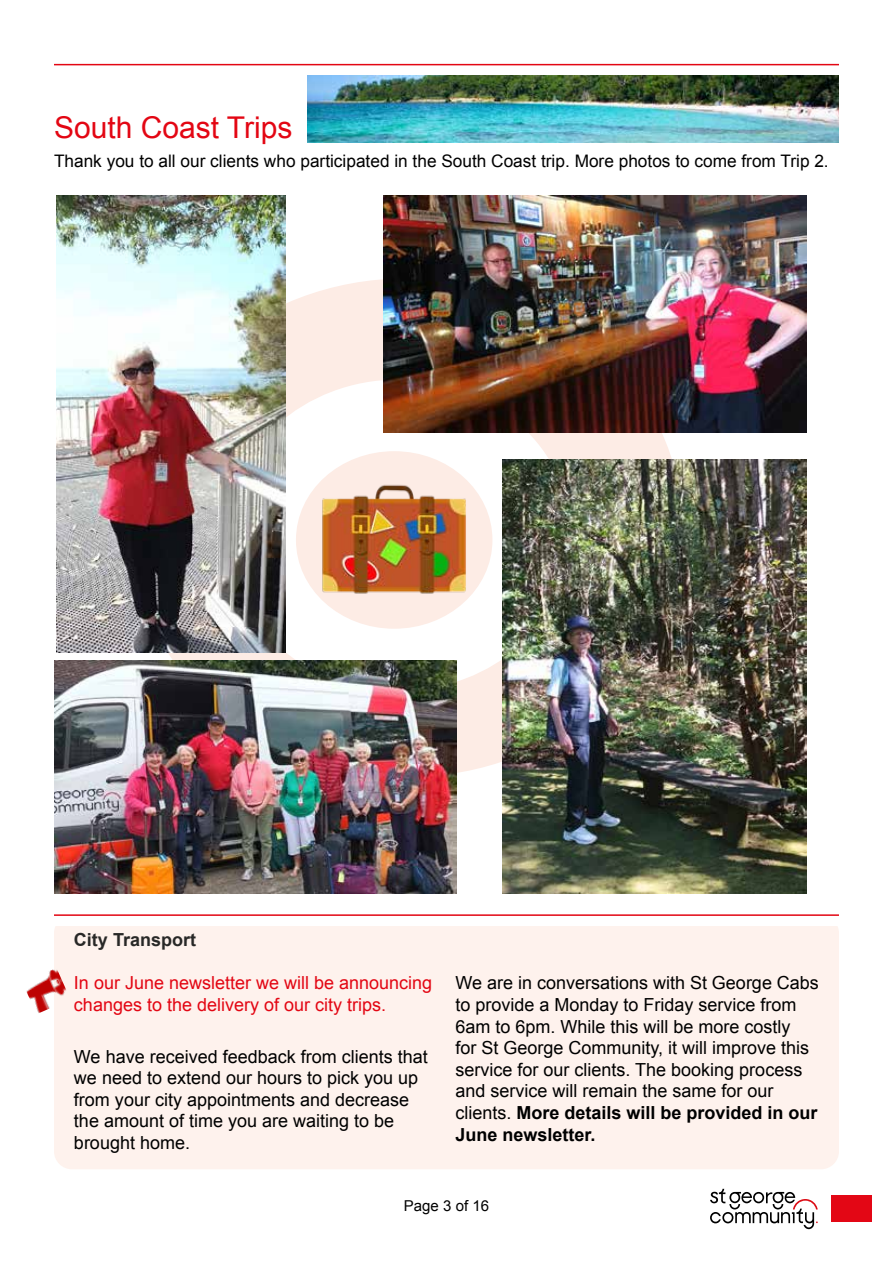
<style>
.page{position:relative;width:893px;height:1263px;background:#fff}
.page>*{position:absolute;margin:0;border:0;box-sizing:border-box;transform-origin:0 0}
.t1{font:30px "Arial";color:#e30613}
.t2{font:18px/21.6px "Arial";color:#000}
.t3{font:18px/21.6px "Arial";color:#e30613}
.t4{font:700 18px "Arial";color:#282827}
.t5{font:17.25px "Arial";color:#000}
.t6{font:15px "Arial";color:#000}
.s1{font-weight:700}
</style>
<div class="page">
<div style="left:831px;top:1195px;width:41px;height:26px;background:#e30715"></div>
<svg style="left:710px;top:1189px;width:108px;height:40px"></svg>
<div style="left:131px;top:278px;width:551px;height:499px;background:#fdece5;border-radius:50%"></div>
<div style="left:54px;top:915px;width:785px;height:254px;background:#fef2ed;border-radius:18px"></div>
<div style="left:226px;top:379px;width:345px;height:312px;background:#fff;border-radius:50%"></div>
<div style="left:296px;top:451px;width:196px;height:178px;background:#fdece5;border-radius:50%"></div>
<hr style="left:54px;top:64px;width:785px;height:1px;background:#e30613">
<div style="left:54px;top:904px;width:785px;height:22px;background:#fff"></div>
<hr style="left:54px;top:914px;width:785px;height:2px;background:#e30613">
<img style="left:56px;top:196px;width:230px;height:457px">
<img style="left:503px;top:459px;width:303px;height:434px">
<img style="left:384px;top:196px;width:422px;height:237px">
<img style="left:308px;top:75px;width:531px;height:67px">
<img style="left:55px;top:660px;width:401px;height:233px">
<img style="left:308px;top:467px;width:173px;height:154px">
<img style="left:26px;top:969px;width:40px;height:44px">
<h1 class="t1" style="left:54px;top:108px;width:240px">South Coast Trips</h1>
<p class="t5" style="left:54px;top:150px;width:776px">Thank you to all our clients who participated in the South Coast trip. More photos to come from Trip 2.</p>
<p class="t4" style="left:74px;top:928px;width:124px">City Transport</p>
<p class="t3" style="left:74px;top:972px;width:360px">In our June newsletter we will be announcing changes to the delivery of our city trips.</p>
<p class="t2" style="left:74px;top:1046px;width:355px">We have received feedback from clients that we need to extend our hours to pick you up from your city appointments and decrease the amount of time you are waiting to be brought home.</p>
<p class="t2" style="left:455px;top:972px;width:365px">We are in conversations with St George Cabs to provide a Monday to Friday service from 6am to 6pm. While this will be more costly<br>for St George Community, it will improve this service for our clients. The booking process and service will remain the same for our clients. <span class="s1">More details will be provided in our June newsletter.</span></p>
<p class="t6" style="left:404px;top:1195px;width:87px">Page 3 of 16</p>
</div>
